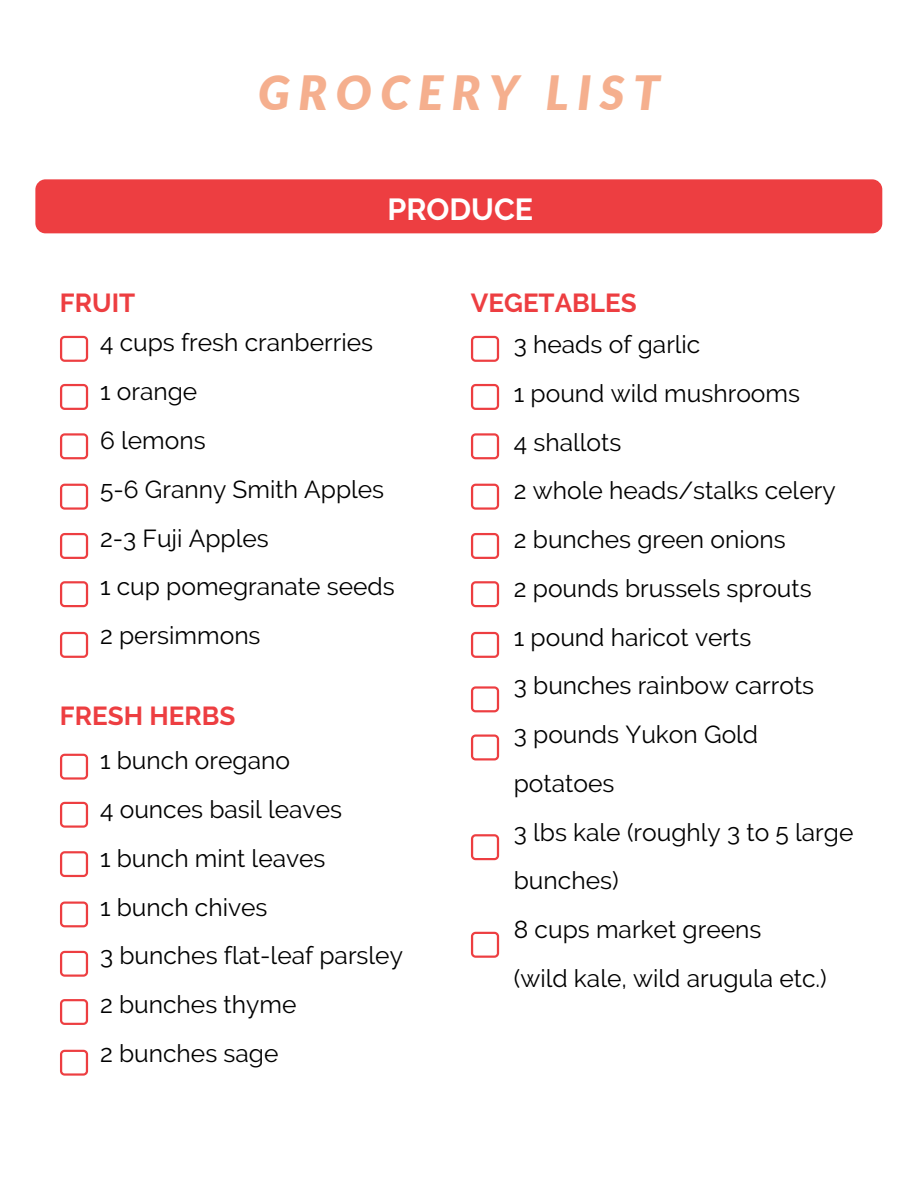
<style>
.page{position:relative;width:918px;height:1188px;background:#fff}
.page>*{position:absolute;margin:0;border:0;box-sizing:border-box;transform-origin:0 0}
.t1{font:italic 900 47.25px "Lato";letter-spacing:.18em;color:#f5af8e}
.t2{font:700 30.45px "Raleway";color:#fff}
.t3{font:700 25.95px "Raleway";color:#ed3e41}
.t4{font:24.6px/48.8px "Raleway";color:#000}
</style>
<div class="page">
<div style="left:35px;top:179px;width:847px;height:54px;background:#ed3e41;border-radius:10px"></div>
<svg style="left:60px;top:336px;width:28px;height:26px"></svg>
<svg style="left:60px;top:384px;width:28px;height:26px"></svg>
<svg style="left:60px;top:433px;width:28px;height:26px"></svg>
<svg style="left:60px;top:484px;width:28px;height:26px"></svg>
<svg style="left:60px;top:533px;width:28px;height:26px"></svg>
<svg style="left:60px;top:581px;width:28px;height:26px"></svg>
<svg style="left:60px;top:632px;width:28px;height:26px"></svg>
<svg style="left:471px;top:336px;width:28px;height:26px"></svg>
<svg style="left:471px;top:384px;width:28px;height:26px"></svg>
<svg style="left:471px;top:433px;width:28px;height:26px"></svg>
<svg style="left:471px;top:484px;width:28px;height:26px"></svg>
<svg style="left:471px;top:533px;width:28px;height:26px"></svg>
<svg style="left:471px;top:581px;width:28px;height:26px"></svg>
<svg style="left:471px;top:632px;width:28px;height:26px"></svg>
<svg style="left:471px;top:686px;width:28px;height:26px"></svg>
<svg style="left:471px;top:734px;width:28px;height:26px"></svg>
<svg style="left:471px;top:834px;width:28px;height:26px"></svg>
<svg style="left:471px;top:932px;width:28px;height:26px"></svg>
<svg style="left:60px;top:754px;width:28px;height:26px"></svg>
<svg style="left:60px;top:802px;width:28px;height:26px"></svg>
<svg style="left:60px;top:851px;width:28px;height:26px"></svg>
<svg style="left:60px;top:902px;width:28px;height:25px"></svg>
<svg style="left:60px;top:951px;width:28px;height:26px"></svg>
<svg style="left:60px;top:999px;width:28px;height:26px"></svg>
<svg style="left:60px;top:1050px;width:28px;height:26px"></svg>
<p class="t1" style="left:258px;top:63px;width:403px">GROCERY LIST</p>
<p class="t2" style="left:387px;top:191px;width:147px">PRODUCE</p>
<p class="t3" style="left:60px;top:288px;width:77px">FRUIT</p>
<p class="t3" style="left:471px;top:288px;width:167px">VEGETABLES</p>
<p class="t4" style="left:514px;top:320px;width:188px">3 heads of garlic</p>
<p class="t4" style="left:514px;top:369px;width:288px">1 pound wild mushrooms</p>
<p class="t4" style="left:514px;top:418px;width:109px">4 shallots</p>
<p class="t4" style="left:514px;top:466px;width:323px">2 whole heads/stalks celery</p>
<p class="t4" style="left:514px;top:515px;width:273px">2 bunches green onions</p>
<p class="t4" style="left:514px;top:564px;width:299px">2 pounds brussels sprouts</p>
<p class="t4" style="left:514px;top:613px;width:239px">1 pound haricot verts</p>
<p class="t4" style="left:514px;top:661px;width:302px">3 bunches rainbow carrots</p>
<p class="t4" style="left:514px;top:710px;width:246px">3 pounds Yukon Gold potatoes</p>
<p class="t4" style="left:514px;top:808px;width:341px">3 lbs kale (roughly 3 to 5 large bunches)</p>
<p class="t4" style="left:514px;top:905px;width:249px">8 cups market greens</p>
<p class="t4" style="left:514px;top:954px;width:314px">(wild kale, wild arugula etc.)</p>
<p class="t4" style="left:100px;top:318px;width:275px">4 cups fresh cranberries</p>
<p class="t4" style="left:100px;top:367px;width:99px">1 orange</p>
<p class="t4" style="left:100px;top:416px;width:107px">6 lemons</p>
<p class="t4" style="left:100px;top:465px;width:286px">5-6 Granny Smith Apples</p>
<p class="t4" style="left:100px;top:513px;width:170px">2-3 Fuji Apples</p>
<p class="t4" style="left:100px;top:562px;width:296px">1 cup pomegranate seeds</p>
<p class="t4" style="left:100px;top:611px;width:162px">2 persimmons</p>
<p class="t3" style="left:60px;top:701px;width:177px">FRESH HERBS</p>
<p class="t4" style="left:100px;top:736px;width:191px">1 bunch oregano</p>
<p class="t4" style="left:100px;top:785px;width:243px">4 ounces basil leaves</p>
<p class="t4" style="left:100px;top:834px;width:227px">1 bunch mint leaves</p>
<p class="t4" style="left:100px;top:883px;width:169px">1 bunch chives</p>
<p class="t4" style="left:100px;top:931px;width:304px">3 bunches flat-leaf parsley</p>
<p class="t4" style="left:100px;top:980px;width:198px">2 bunches thyme</p>
<p class="t4" style="left:100px;top:1029px;width:180px">2 bunches sage</p>
</div>
